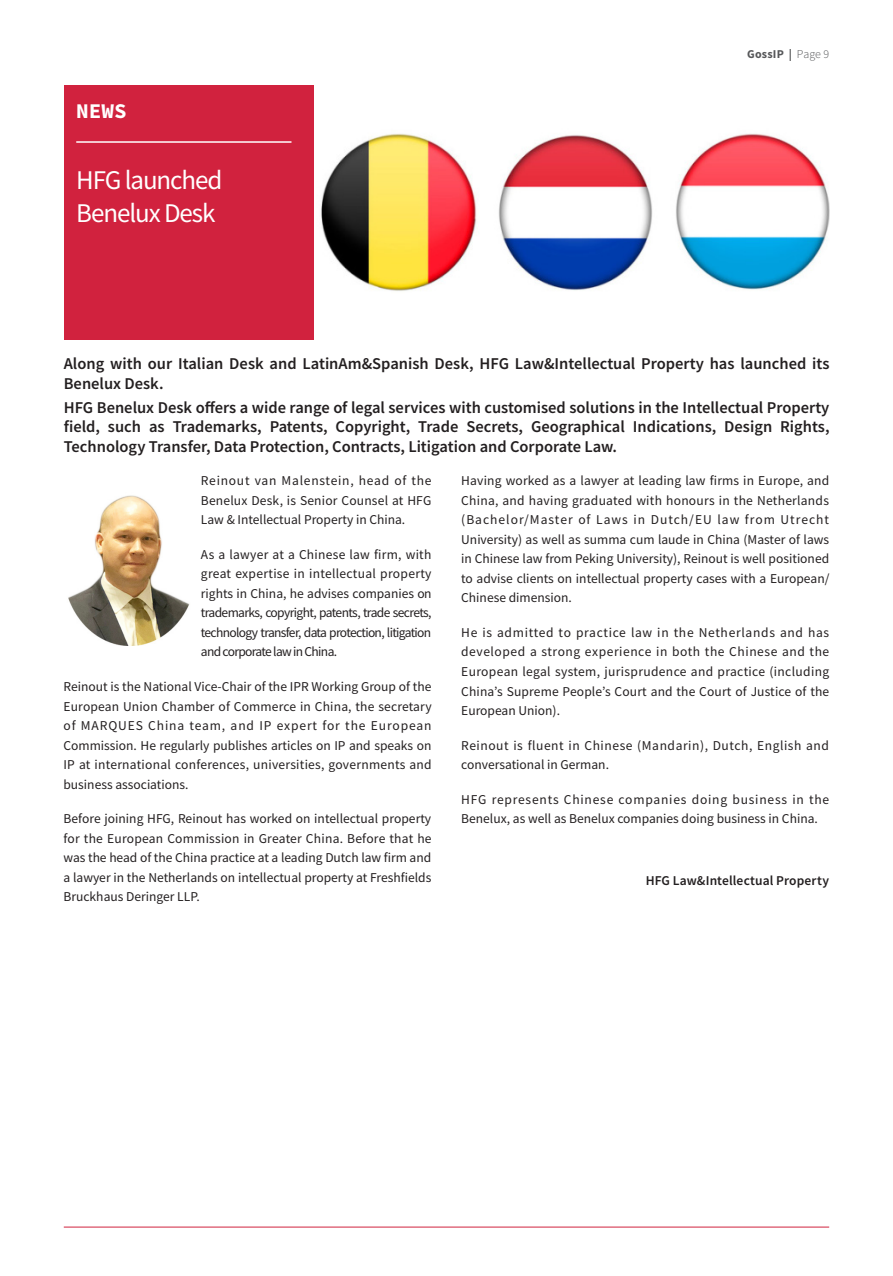
<style>
.page{position:relative;width:893px;height:1276px;background:#fff}
.page>*{position:absolute;margin:0;border:0;box-sizing:border-box;transform-origin:0 0}
.t1{font:27px/32.4px "Source Sans Pro";letter-spacing:-.04em;color:#fff}
.t2{font:21px "Source Code Variable";color:#fff}
.t3{font:600 16.5px/19.5px "Source Sans Pro";color:#231f20}
.t4{font:13.5px/19.5px "Source Sans Pro";color:#231f20;text-align:justify}
.t5{font:13.5px/19.5px "Source Sans Pro";letter-spacing:.04em;color:#231f20}
.t6{font:600 13.5px "Source Sans Pro";letter-spacing:.01em;color:#231f20}
.t7{font:700 12px "Source Sans Pro";letter-spacing:.015em;color:#57585a}
.s1{font-weight:300}
</style>
<div class="page">
<hr style="left:64px;top:1226px;width:765px;height:1px;background:#d1223e">
<div style="left:64px;top:85px;width:249px;height:255px;background:#d1223e"></div>
<hr style="left:76px;top:141px;width:215px;height:2px;background:#fff">
<img style="left:321px;top:133px;width:508px;height:158px">
<img style="left:68px;top:495px;width:122px;height:150px">
<p class="t2" style="left:76px;top:96px;width:52px">NEWS</p>
<p class="t1" style="left:76px;top:164px;width:148px">HFG launched<br>Benelux Desk</p>
<p class="t7" style="left:747px;top:46px;width:84px">GossIP | <span class="s1">Page 9</span></p>
<p class="t3" style="left:64px;top:354px;width:767px">Along with our Italian Desk and LatinAm&amp;Spanish Desk, HFG Law&amp;Intellectual Property has launched its<br>Benelux Desk.</p>
<p class="t3" style="left:64px;top:397px;width:767px;text-align:justify">HFG Benelux Desk offers a wide range of legal services with customised solutions in the Intellectual Property field, such as Trademarks, Patents, Copyright, Trade Secrets, Geographical Indications, Design Rights, Technology Transfer, Data Protection, Contracts, Litigation and Corporate Law.</p>
<p class="t4" style="left:201px;top:471px;width:232px">Reinout van Malenstein, head of the Benelux Desk, is Senior Counsel at HFG Law &amp; Intellectual Property in China.</p>
<p class="t4" style="left:201px;top:544px;width:232px">As a lawyer at a Chinese law firm, with great expertise in intellectual property rights in China, he advises companies on trademarks, copyright, patents, trade secrets, technology transfer, data protection, litigation and corporate law in China.</p>
<p class="t4" style="left:64px;top:676px;width:370px">Reinout is the National Vice-Chair of the IPR Working Group of the European Union Chamber of Commerce in China, the secretary of MARQUES China team, and IP expert for the European Commission. He regularly publishes articles on IP and speaks on IP at international conferences, universities, governments and business associations.</p>
<p class="t4" style="left:64px;top:808px;width:370px">Before joining HFG, Reinout has worked on intellectual property for the European Commission in Greater China. Before that he was the head of the China practice at a leading Dutch law firm and a lawyer in the Netherlands on intellectual property at Freshfields Bruckhaus Deringer LLP.</p>
<p class="t4" style="left:461px;top:471px;width:370px">Having worked as a lawyer at leading law firms in Europe, and China, and having graduated with honours in the Netherlands (Bachelor/Master of Laws in Dutch/EU law from Utrecht University) as well as summa cum laude in China (Master of laws in Chinese law from Peking University), Reinout is well positioned to advise clients on intellectual property cases with a European/ Chinese dimension.</p>
<p class="t4" style="left:461px;top:622px;width:370px">He is admitted to practice law in the Netherlands and has developed a strong experience in both the Chinese and the European legal system, jurisprudence and practice (including China’s Supreme People’s Court and the Court of Justice of the European Union).</p>
<p class="t5" style="left:461px;top:735px;width:369px">Reinout is fluent in Chinese (Mandarin), Dutch, English and conversational in German.</p>
<p class="t4" style="left:461px;top:789px;width:369px">HFG represents Chinese companies doing business in the<br>Benelux, as well as Benelux companies doing business in China.</p>
<p class="t6" style="left:646px;top:871px;width:185px">HFG Law&amp;Intellectual Property</p>
</div>
